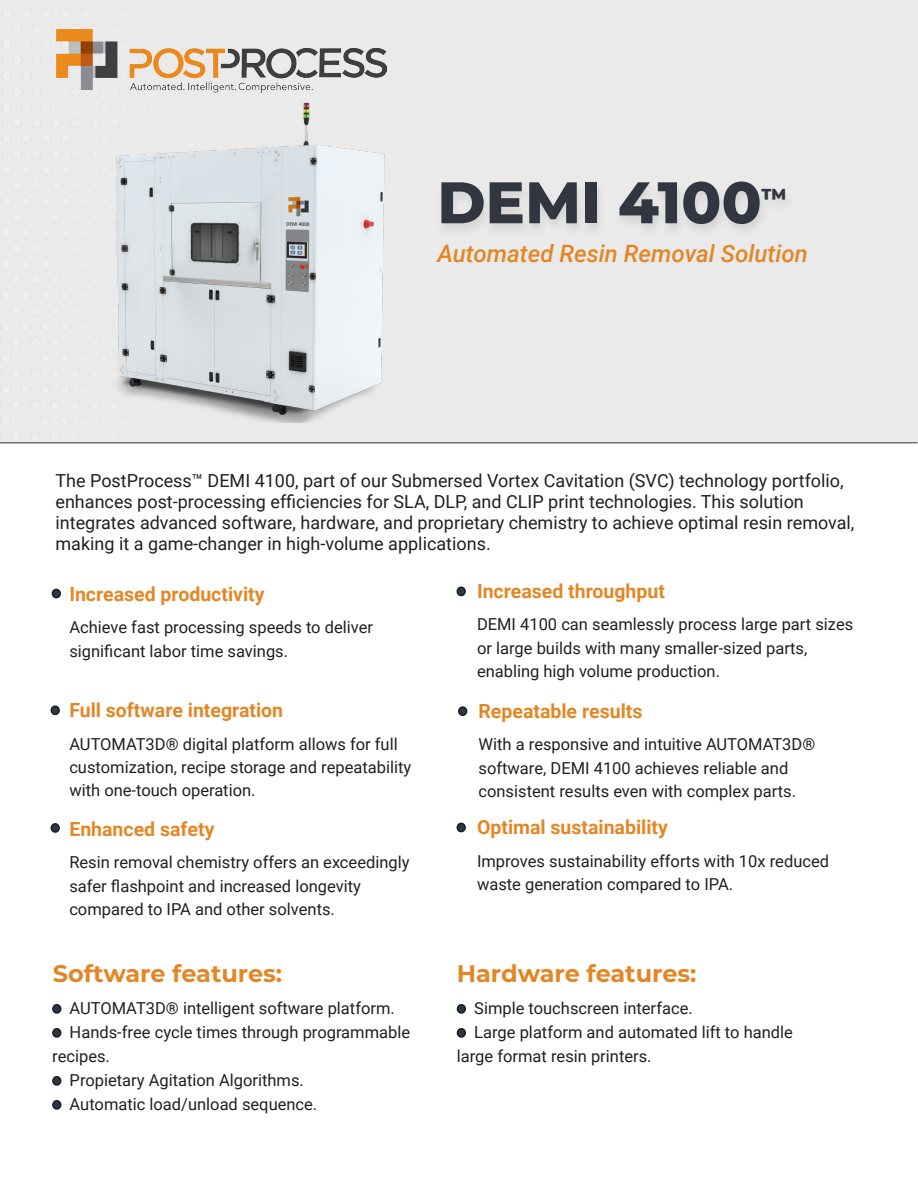
<style>
.page{position:relative;width:918px;height:1188px;background:#fff}
.page>*{position:absolute;margin:0;border:0;box-sizing:border-box;transform-origin:0 0}
.t1{font:800 58.5px "Montserrat";color:#323640}
.t2{font:800 25.95px "Montserrat";color:#323640;scale:.93 1}
.t3{font:700 24px "Montserrat";color:#e38726}
.t4{font:italic 500 24px "Roboto";color:#e38726}
.t5{font:700 19.5px "Roboto";color:#e38726}
.t6{font:18px/21px "Roboto";color:#231f20}
.t7{font:16.5px/23.2px "Roboto";color:#231f20}
</style>
<div class="page">
<div style="left:0;top:0;width:917px;height:443px;background:#e9eae9"></div>
<img style="left:57px;top:29px;width:330px;height:52px">
<div style="left:435px;top:180px;width:361px;height:58px;background:#e2e2e1"></div>
<img style="left:80px;top:81px;width:379px;height:341px">
<div style="left:52px;top:589px;width:8px;height:9px;background:#323640;border-radius:50%"></div>
<div style="left:52px;top:589px;width:9px;height:9px;border:2px solid #131e28;border-radius:50%"></div>
<div style="left:51px;top:824px;width:8px;height:8px;background:#323640;border-radius:50%"></div>
<div style="left:51px;top:823px;width:9px;height:10px;border:2px solid #131e28;border-radius:50%"></div>
<div style="left:51px;top:706px;width:8px;height:8px;background:#323640;border-radius:50%"></div>
<div style="left:51px;top:705px;width:9px;height:10px;border:2px solid #131e28;border-radius:50%"></div>
<div style="left:457px;top:587px;width:8px;height:9px;background:#323640;border-radius:50%"></div>
<div style="left:457px;top:587px;width:9px;height:9px;border:2px solid #131e28;border-radius:50%"></div>
<div style="left:457px;top:823px;width:8px;height:9px;background:#323640;border-radius:50%"></div>
<div style="left:457px;top:823px;width:9px;height:9px;border:2px solid #131e28;border-radius:50%"></div>
<div style="left:53px;top:1005px;width:8px;height:8px;background:#323640;border-radius:50%"></div>
<div style="left:52px;top:1004px;width:9px;height:10px;border:2px solid #131e28;border-radius:50%"></div>
<div style="left:53px;top:1029px;width:8px;height:8px;background:#323640;border-radius:50%"></div>
<div style="left:52px;top:1028px;width:9px;height:10px;border:2px solid #131e28;border-radius:50%"></div>
<div style="left:53px;top:1077px;width:8px;height:8px;background:#323640;border-radius:50%"></div>
<div style="left:52px;top:1076px;width:9px;height:10px;border:2px solid #131e28;border-radius:50%"></div>
<div style="left:53px;top:1101px;width:8px;height:8px;background:#323640;border-radius:50%"></div>
<div style="left:52px;top:1100px;width:9px;height:10px;border:2px solid #131e28;border-radius:50%"></div>
<div style="left:457px;top:1005px;width:8px;height:8px;background:#323640;border-radius:50%"></div>
<div style="left:457px;top:1004px;width:9px;height:10px;border:2px solid #131e28;border-radius:50%"></div>
<div style="left:457px;top:1029px;width:8px;height:8px;background:#323640;border-radius:50%"></div>
<div style="left:457px;top:1028px;width:9px;height:10px;border:2px solid #131e28;border-radius:50%"></div>
<div style="left:459px;top:707px;width:8px;height:8px;background:#323640;border-radius:50%"></div>
<div style="left:458px;top:706px;width:9px;height:10px;border:2px solid #131e28;border-radius:50%"></div>
<hr style="left:0;top:442px;width:917px;height:1px;background:#333">
<p class="t1" style="left:437px;top:160px;width:326px">DEMI 4100</p>
<p class="t2" style="left:761px;top:179px;width:29px">™</p>
<p class="t4" style="left:437px;top:237px;width:372px">Automated Resin Removal Solution</p>
<p class="t6" style="left:56px;top:470px;width:790px">The PostProcess™ DEMI 4100, part of our Submersed Vortex Cavitation (SVC) technology portfolio,</p>
<p class="t6" style="left:56px;top:491px;width:750px">enhances post-processing efficiencies for SLA, DLP, and CLIP print technologies. This solution</p>
<p class="t6" style="left:56px;top:512px;width:801px">integrates advanced software, hardware, and proprietary chemistry to achieve optimal resin removal, making it a game-changer in high-volume applications.</p>
<p class="t5" style="left:69px;top:581px;width:197px">Increased productivity</p>
<p class="t7" style="left:69px;top:615px;width:305px">Achieve fast processing speeds to deliver significant labor time savings.</p>
<p class="t5" style="left:69px;top:697px;width:215px">Full software integration</p>
<p class="t7" style="left:69px;top:732px;width:343px">AUTOMAT3D® digital platform allows for full customization, recipe storage and repeatability with one-touch operation.</p>
<p class="t5" style="left:69px;top:816px;width:147px">Enhanced safety</p>
<p class="t7" style="left:69px;top:850px;width:342px">Resin removal chemistry offers an exceedingly safer flashpoint and increased longevity</p>
<p class="t7" style="left:69px;top:897px;width:267px">compared to IPA and other solvents.</p>
<p class="t3" style="left:53px;top:956px;width:231px">Software features:</p>
<p class="t7" style="left:70px;top:996px;width:327px">AUTOMAT3D® intelligent software platform.</p>
<p class="t7" style="left:52px;top:1019px;width:359px;line-height:24px;text-indent:17px">Hands-free cycle times through programmable recipes.</p>
<p class="t7" style="left:70px;top:1068px;width:236px">Propietary Agitation Algorithms.</p>
<p class="t7" style="left:70px;top:1092px;width:249px">Automatic load/unload sequence.</p>
<p class="t5" style="left:477px;top:578px;width:190px">Increased throughput</p>
<p class="t7" style="left:477px;top:612px;width:378px">DEMI 4100 can seamlessly process large part sizes or large builds with many smaller-sized parts,</p>
<p class="t7" style="left:477px;top:659px;width:245px">enabling high volume production.</p>
<p class="t5" style="left:478px;top:697px;width:165px">Repeatable results</p>
<p class="t7" style="left:478px;top:732px;width:338px">With a responsive and intuitive AUTOMAT3D®</p>
<p class="t7" style="left:478px;top:755px;width:311px">software, DEMI 4100 achieves reliable and</p>
<p class="t7" style="left:478px;top:779px;width:319px">consistent results even with complex parts.</p>
<p class="t5" style="left:477px;top:814px;width:192px">Optimal sustainability</p>
<p class="t7" style="left:477px;top:849px;width:354px">Improves sustainability efforts with 10x reduced</p>
<p class="t7" style="left:477px;top:872px;width:258px">waste generation compared to IPA.</p>
<p class="t3" style="left:457px;top:956px;width:241px">Hardware features:</p>
<p class="t7" style="left:474px;top:996px;width:220px">Simple touchscreen interface.</p>
<p class="t7" style="left:457px;top:1019px;width:338px;line-height:24px;text-indent:17px">Large platform and automated lift to handle large format resin printers.</p>
</div>
